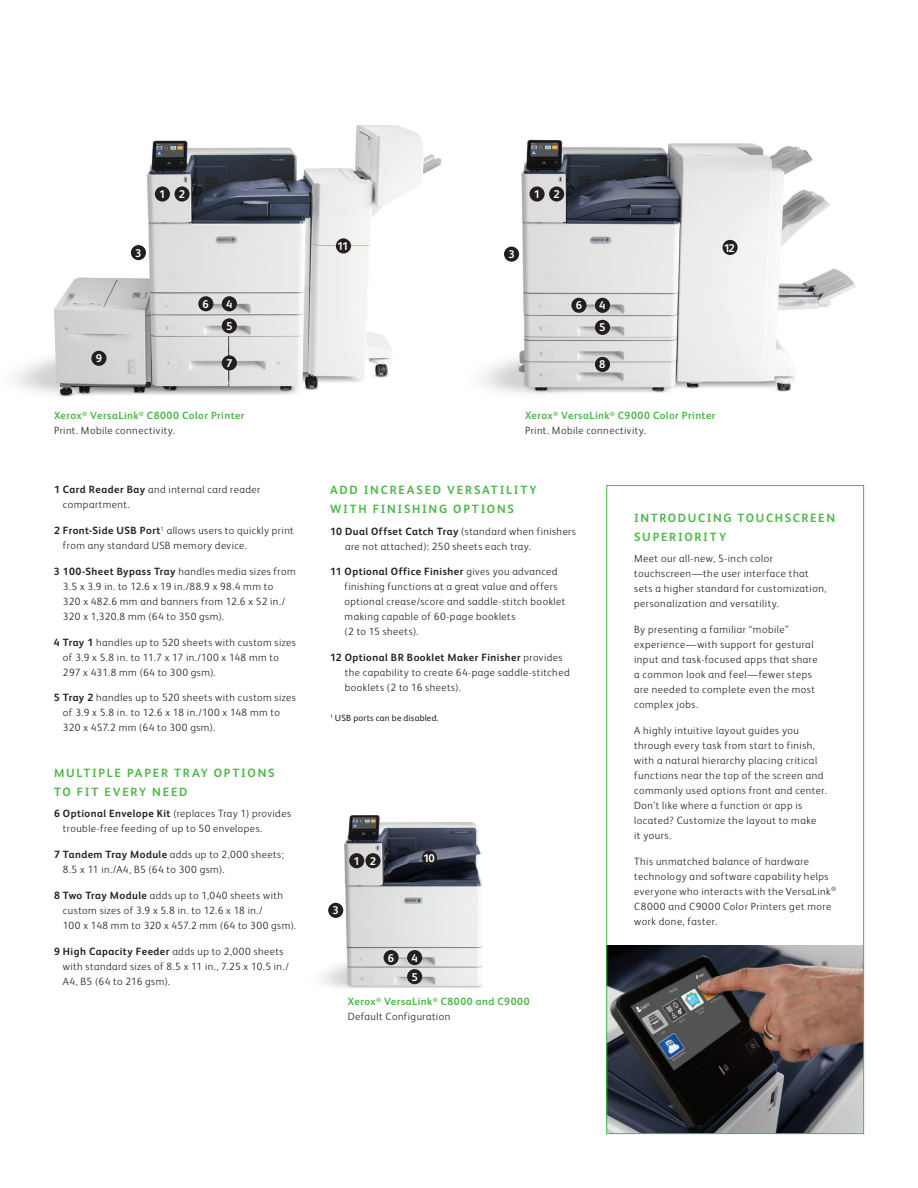
<style>
.page{position:relative;width:918px;height:1188px;background:#fff}
.page>*{position:absolute;margin:0;border:0;box-sizing:border-box;transform-origin:0 0}
.t1{font:700 12px/18.8px "Xerox Sans";letter-spacing:.145em;color:#4cb848}
.t2{font:700 11.25px/19px "Xerox Sans";color:#fff}
.t3{font:300 10.5px/15px "Xerox Sans";letter-spacing:.045em;color:#231f20}
.t4{font:700 10.5px/15px "Xerox Sans";letter-spacing:.04em;color:#4cb848}
.t5{font:9px "Xerox Sans";letter-spacing:.025em;color:#231f20}
.s1{font-weight:300;color:#231f20}
.s2{font-weight:700}
</style>
<div class="page">
<img style="left:481px;top:139px;width:375px;height:255px">
<img style="left:15px;top:125px;width:427px;height:272px">
<img style="left:608px;top:946px;width:254px;height:186px">
<img style="left:322px;top:815px;width:161px;height:173px">
<div style="left:606px;top:485px;width:258px;height:649px;border:1px solid #4cb848"></div>
<div style="left:155px;top:186px;width:15px;height:16px;background:#231f20;border-radius:50%"></div>
<div style="left:530px;top:186px;width:15px;height:16px;background:#231f20;border-radius:50%"></div>
<svg style="left:174px;top:186px;width:16px;height:16px"></svg>
<div style="left:549px;top:186px;width:15px;height:16px;background:#231f20;border-radius:50%"></div>
<div style="left:131px;top:245px;width:15px;height:15px;background:#231f20;border-radius:50%"></div>
<div style="left:504px;top:247px;width:15px;height:15px;background:#231f20;border-radius:50%"></div>
<div style="left:336px;top:238px;width:15px;height:15px;background:#231f20;border-radius:50%"></div>
<div style="left:723px;top:240px;width:15px;height:15px;background:#231f20;border-radius:50%"></div>
<div style="left:91px;top:351px;width:15px;height:15px;background:#231f20;border-radius:50%"></div>
<div style="left:222px;top:296px;width:15px;height:15px;background:#231f20;border-radius:50%"></div>
<div style="left:595px;top:298px;width:15px;height:15px;background:#231f20;border-radius:50%"></div>
<div style="left:198px;top:296px;width:15px;height:15px;background:#231f20;border-radius:50%"></div>
<div style="left:571px;top:298px;width:16px;height:15px;background:#231f20;border-radius:50%"></div>
<div style="left:222px;top:318px;width:15px;height:15px;background:#231f20;border-radius:50%"></div>
<div style="left:595px;top:320px;width:15px;height:15px;background:#231f20;border-radius:50%"></div>
<div style="left:222px;top:355px;width:15px;height:15px;background:#231f20;border-radius:50%"></div>
<div style="left:595px;top:357px;width:15px;height:15px;background:#231f20;border-radius:50%"></div>
<div style="left:349px;top:853px;width:15px;height:15px;background:#231f20;border-radius:50%"></div>
<div style="left:365px;top:853px;width:16px;height:15px;background:#231f20;border-radius:50%"></div>
<div style="left:328px;top:903px;width:15px;height:15px;background:#231f20;border-radius:50%"></div>
<div style="left:422px;top:850px;width:15px;height:15px;background:#231f20;border-radius:50%"></div>
<div style="left:407px;top:950px;width:15px;height:15px;background:#231f20;border-radius:50%"></div>
<div style="left:384px;top:950px;width:15px;height:15px;background:#231f20;border-radius:50%"></div>
<div style="left:407px;top:969px;width:15px;height:15px;background:#231f20;border-radius:50%"></div>
<p class="t2" style="left:159px;top:184px;width:27px">1 2</p>
<p class="t2" style="left:534px;top:184px;width:27px">1 2</p>
<p class="t2" style="left:96px;top:348px;width:8px">9</p>
<p class="t2" style="left:337px;top:236px;width:13px">11</p>
<p class="t2" style="left:724px;top:238px;width:13px">12</p>
<p class="t2" style="left:135px;top:243px;width:8px">3</p>
<p class="t2" style="left:508px;top:244px;width:8px">3</p>
<p class="t2" style="left:203px;top:294px;width:8px">6</p>
<p class="t2" style="left:226px;top:294px;width:8px">4</p>
<p class="t2" style="left:576px;top:295px;width:8px">6</p>
<p class="t2" style="left:599px;top:295px;width:8px">4</p>
<p class="t2" style="left:226px;top:316px;width:8px">5</p>
<p class="t2" style="left:599px;top:317px;width:8px">5</p>
<p class="t2" style="left:226px;top:353px;width:8px">7</p>
<p class="t2" style="left:599px;top:354px;width:8px">8</p>
<p class="t4" style="left:54px;top:408px;width:192px">Xerox<sup>®</sup> VersaLink<sup>®</sup> C8000 Color Printer<br><span class="s1">Print. Mobile connectivity.</span></p>
<p class="t4" style="left:525px;top:408px;width:192px">Xerox<sup>®</sup> VersaLink<sup>®</sup> C9000 Color Printer<br><span class="s1">Print. Mobile connectivity.</span></p>
<p class="t3" style="left:63px;top:482px;width:199px;text-indent:-9px"><span class="s2">1 Card Reader Bay</span> and internal card reader compartment.</p>
<p class="t3" style="left:63px;top:522px;width:232px;text-indent:-9px"><span class="s2">2 Front-Side USB Port</span><sup>1</sup> allows users to quickly print from any standard USB memory device.</p>
<p class="t3" style="left:63px;top:563px;width:234px;text-indent:-9px"><span class="s2">3 100-Sheet Bypass Tray</span> handles media sizes from 3.5 x 3.9 in. to 12.6 x 19 in./88.9 x 98.4 mm to<br>320 x 482.6 mm and banners from 12.6 x 52 in./ 320 x 1,320.8 mm (64 to 350 gsm).</p>
<p class="t3" style="left:63px;top:634px;width:234px;text-indent:-9px"><span class="s2">4 Tray 1</span> handles up to 520 sheets with custom sizes of 3.9 x 5.8 in. to 11.7 x 17 in./100 x 148 mm to<br>297 x 431.8 mm (64 to 300 gsm).</p>
<p class="t3" style="left:63px;top:690px;width:234px;text-indent:-9px"><span class="s2">5 Tray 2</span> handles up to 520 sheets with custom sizes of 3.9 x 5.8 in. to 12.6 x 18 in./100 x 148 mm to<br>320 x 457.2 mm (64 to 300 gsm).</p>
<p class="t1" style="left:54px;top:763px;width:222px">MULTIPLE PAPER TRAY OPTIONS<br>TO FIT EVERY NEED</p>
<p class="t3" style="left:63px;top:806px;width:230px;text-indent:-9px"><span class="s2">6 Optional Envelope Kit</span> (replaces Tray 1) provides trouble-free feeding of up to 50 envelopes.</p>
<p class="t3" style="left:63px;top:847px;width:222px;text-indent:-9px"><span class="s2">7 Tandem Tray Module</span> adds up to 2,000 sheets;<br>8.5 x 11 in./A4, B5 (64 to 300 gsm).</p>
<p class="t3" style="left:63px;top:887px;width:235px;text-indent:-9px"><span class="s2">8 Two Tray Module</span> adds up to 1,040 sheets with custom sizes of 3.9 x 5.8 in. to 12.6 x 18 in./<br>100 x 148 mm to 320 x 457.2 mm (64 to 300 gsm).</p>
<p class="t3" style="left:63px;top:943px;width:227px;text-indent:-9px"><span class="s2">9 High Capacity Feeder</span> adds up to 2,000 sheets with standard sizes of 8.5 x 11 in., 7.25 x 10.5 in./<br>A4, B5 (64 to 216 gsm).</p>
<p class="t1" style="left:330px;top:480px;width:208px">ADD INCREASED VERSATILITY<br>WITH FINISHING OPTIONS</p>
<p class="t3" style="left:345px;top:523px;width:232px;text-indent:-15px"><span class="s2">10 Dual Offset Catch Tray</span> (standard when finishers are not attached): 250 sheets each tray.</p>
<p class="t3" style="left:345px;top:564px;width:222px;text-indent:-15px"><span class="s2">11 Optional Office Finisher</span> gives you advanced finishing functions at a great value and offers optional crease/score and saddle-stitch booklet making capable of 60-page booklets<br>(2 to 15 sheets).</p>
<p class="t3" style="left:345px;top:650px;width:226px;text-indent:-15px"><span class="s2">12 Optional BR Booklet Maker Finisher</span> provides the capability to create 64-page saddle-stitched booklets (2 to 16 sheets).</p>
<p class="t5" style="left:330px;top:712px;width:110px"><sup>1</sup> USB ports can be disabled.</p>
<p class="t2" style="left:354px;top:851px;width:24px">1 2</p>
<p class="t2" style="left:423px;top:848px;width:13px">10</p>
<p class="t2" style="left:333px;top:900px;width:8px">3</p>
<p class="t2" style="left:388px;top:948px;width:8px">6</p>
<p class="t2" style="left:411px;top:948px;width:8px">4<br>5</p>
<p class="t4" style="left:348px;top:994px;width:183px">Xerox<sup>®</sup> VersaLink<sup>®</sup> C8000 and C9000<br><span class="s1">Default Configuration</span></p>
<p class="t1" style="left:634px;top:508px;width:202px">INTRODUCING TOUCHSCREEN<br>SUPERIORITY</p>
<p class="t3" style="left:634px;top:551px;width:194px">Meet our all-new, 5-inch color touchscreen—the user interface that sets a higher standard for customization, personalization and versatility.</p>
<p class="t3" style="left:634px;top:622px;width:185px">By presenting a familiar “mobile” experience—with support for gestural input and task-focused apps that share a common look and feel—fewer steps are needed to complete even the most complex jobs.</p>
<p class="t3" style="left:634px;top:722px;width:194px">A highly intuitive layout guides you through every task from start to finish, with a natural hierarchy placing critical functions near the top of the screen and commonly used options front and center.<br>Don’t like where a function or app is located? Customize the layout to make<br>it yours.</p>
<p class="t3" style="left:634px;top:853px;width:204px">This unmatched balance of hardware technology and software capability helps everyone who interacts with the VersaLink<sup>® </sup>C8000 and C9000 Color Printers get more work done, faster.</p>
</div>
